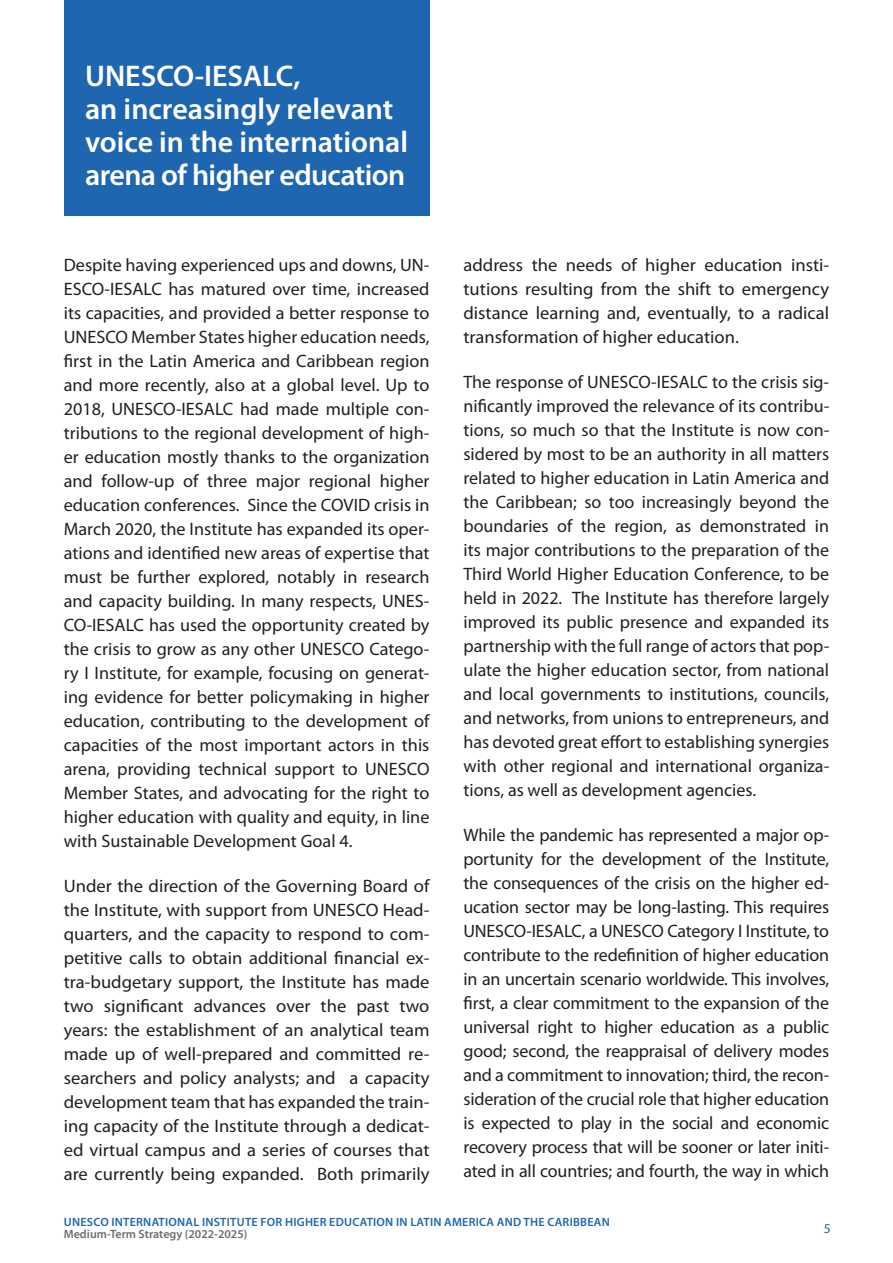
<style>
.page{position:relative;width:893px;height:1263px;background:#fff}
.page>*{position:absolute;margin:0;border:0;box-sizing:border-box;transform-origin:0 0}
.t1{font:600 30px/33px "Myriad Pro";color:#fff}
.t2{font:18px/24px "Myriad Pro";color:#231f20;text-align:justify}
.t3{font:13.5px "Myriad Pro";color:#1f66b0}
.t4{font:600 12px "Myriad Pro";letter-spacing:.02em;color:#1f66b0}
.t5{font:600 12px "Myriad Pro";color:#6c6d70}
</style>
<div class="page">
<hr style="left:0;top:0;width:1px;height:1263px;background:#1f66b0">
<div style="left:64px;top:0;width:365px;height:215px;background:#1f66b0"></div>
<h1 class="t1" style="left:85px;top:60px;width:325px">UNESCO-IESALC,<br>an increasingly relevant voice in the international arena of higher education</h1>
<p class="t2" style="left:64px;top:253px;width:367px">Despite having experienced ups and downs, UN-ESCO-IESALC has matured over time, increased its capacities, and provided a better response to UNESCO Member States higher education needs, first in the Latin America and Caribbean region and more recently, also at a global level. Up to 2018, UNESCO-IESALC had made multiple con&shy;tributions to the regional development of high&shy;er education mostly thanks to the organization and follow-up of three major regional higher education conferences. Since the COVID crisis in March 2020, the Institute has expanded its oper&shy;ations and identified new areas of expertise that must be further explored, notably in research and capacity building. In many respects, UNES-CO-IESALC has used the opportunity created by the crisis to grow as any other UNESCO Catego&shy;ry I Institute, for example, focusing on generat&shy;ing evidence for better policymaking in higher education, contributing to the development of capacities of the most important actors in this arena, providing technical support to UNESCO Member States, and advocating for the right to higher education with quality and equity, in line with Sustainable Development Goal 4.</p>
<p class="t2" style="left:64px;top:875px;width:367px">Under the direction of the Governing Board of the Institute, with support from UNESCO Head&shy;quarters, and the capacity to respond to com&shy;petitive calls to obtain additional financial ex&shy;tra-budgetary support, the Institute has made two significant advances over the past two years: the establishment of an analytical team made up of well-prepared and committed re&shy;searchers and policy analysts; and a capacity development team that has expanded the train&shy;ing capacity of the Institute through a dedicat&shy;ed virtual campus and a series of courses that are currently being expanded. Both primarily</p>
<p class="t2" style="left:463px;top:253px;width:367px">address the needs of higher education insti&shy;tutions resulting from the shift to emergency distance learning and, eventually, to a radical transformation of higher education.</p>
<p class="t2" style="left:463px;top:370px;width:367px">The response of UNESCO-IESALC to the crisis sig&shy;nificantly improved the relevance of its contribu&shy;tions, so much so that the Institute is now con&shy;sidered by most to be an authority in all matters related to higher education in Latin America and the Caribbean; so too increasingly beyond the boundaries of the region, as demonstrated in its major contributions to the preparation of the Third World Higher Education Conference, to be held in 2022. The Institute has therefore largely improved its public presence and expanded its partnership with the full range of actors that pop&shy;ulate the higher education sector, from national and local governments to institutions, councils, and networks, from unions to entrepreneurs, and has devoted great effort to establishing synergies with other regional and international organiza&shy;tions, as well as development agencies.</p>
<p class="t2" style="left:463px;top:823px;width:367px">While the pandemic has represented a major op&shy;portunity for the development of the Institute, the consequences of the crisis on the higher ed&shy;ucation sector may be long-lasting. This requires UNESCO-IESALC, a UNESCO Category I Institute, to contribute to the redefinition of higher education in an uncertain scenario worldwide. This involves, first, a clear commitment to the expansion of the universal right to higher education as a public good; second, the reappraisal of delivery modes and a commitment to innovation; third, the recon&shy;sideration of the crucial role that higher education is expected to play in the social and economic recovery process that will be sooner or later initi&shy;ated in all countries; and fourth, the way in which</p>
<p class="t4" style="left:64px;top:1216px;width:547px">UNESCO INTERNATIONAL INSTITUTE FOR HIGHER EDUCATION IN LATIN AMERICA AND THE CARIBBEAN</p>
<p class="t5" style="left:64px;top:1228px;width:185px">Medium-Term Strategy (2022-2025)</p>
<p class="t3" style="left:824px;top:1221px;width:8px">5</p>
</div>
